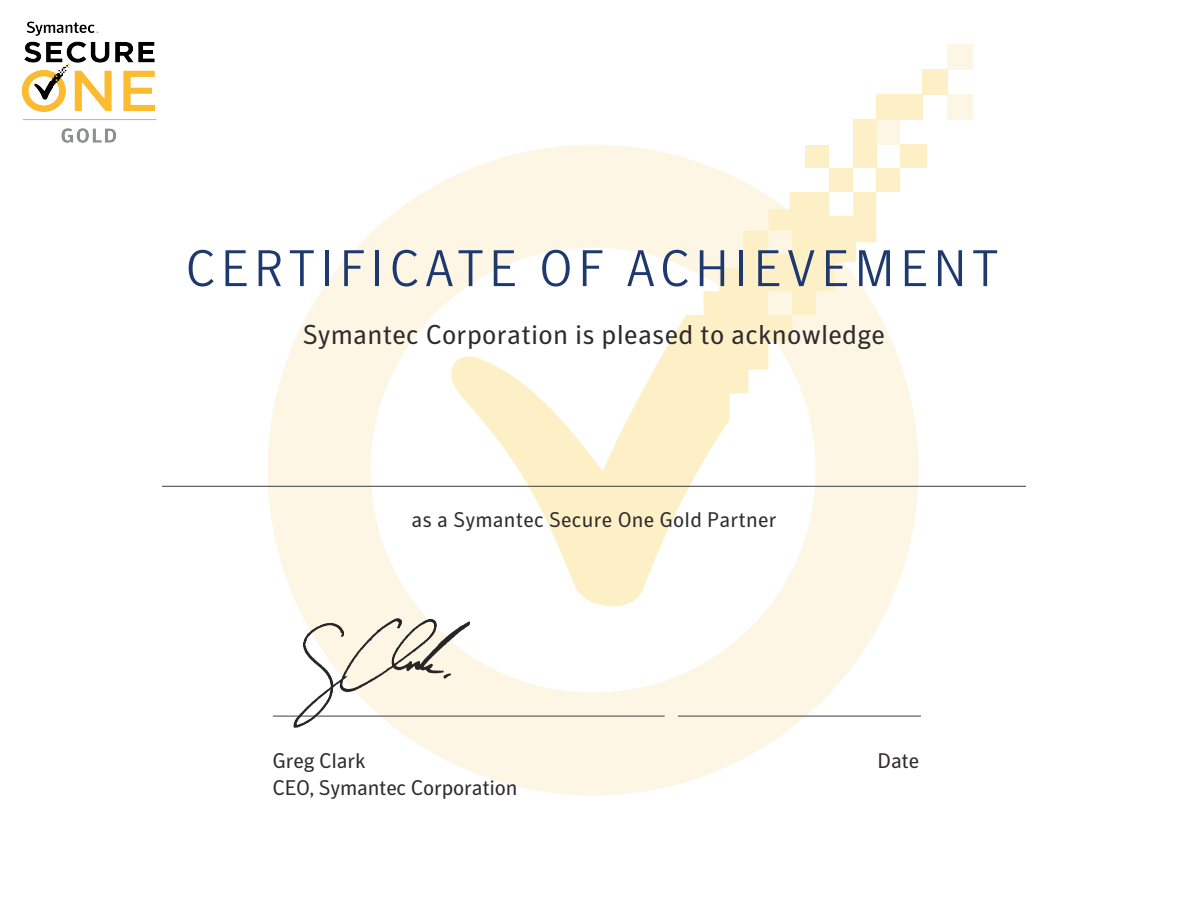
<style>
.page{position:relative;width:1188px;height:918px;background:#fff}
.page>*{position:absolute;margin:0;border:0;box-sizing:border-box;transform-origin:0 0}
.t1{font:300 51px "Symantec Sans";letter-spacing:.1em;color:#1e396e}
.t2{font:27px "Symantec Sans";letter-spacing:.01em;color:#2e2b2c}
.t3{font:21px "Symantec Sans";letter-spacing:-.01em;color:#2e2b2c}
.t4{font:21px "Symantec Sans";letter-spacing:.01em;color:#2e2b2c}
</style>
<div class="page">
<svg style="left:268px;top:145px;width:651px;height:651px"></svg>
<div style="left:948px;top:94px;width:25px;height:26px;background:#fef6e5"></div>
<div style="left:948px;top:44px;width:25px;height:25px;background:#fef6e5"></div>
<div style="left:876px;top:120px;width:24px;height:24px;background:#fef6e5"></div>
<div style="left:829px;top:168px;width:24px;height:24px;background:#fef0c6"></div>
<div style="left:900px;top:144px;width:27px;height:24px;background:#fef0c6"></div>
<div style="left:806px;top:146px;width:23px;height:22px;background:#fef0c6"></div>
<div style="left:876px;top:168px;width:24px;height:24px;background:#fef0c6"></div>
<div style="left:923px;top:69px;width:25px;height:25px;background:#fef0c6"></div>
<div style="left:876px;top:94px;width:47px;height:26px;background:#fef0c6"></div>
<div style="left:853px;top:120px;width:23px;height:48px;background:#fef0c6"></div>
<svg style="left:436px;top:192px;width:440px;height:423px"></svg>
<hr style="left:162px;top:486px;width:864px;height:1px;background:#3e3e3f">
<hr style="left:273px;top:716px;width:392px;height:1px;background:#3e3e3f">
<hr style="left:678px;top:716px;width:243px;height:1px;background:#3e3e3f">
<img style="left:271px;top:612px;width:239px;height:120px">
<img style="left:21px;top:21px;width:136px;height:122px">
<h1 class="t1" style="left:185px;top:239px;width:815px">CERTIFICATE OF ACHIEVEMENT</h1>
<p class="t2" style="left:303px;top:319px;width:584px">Symantec Corporation is pleased to acknowledge</p>
<p class="t4" style="left:411px;top:508px;width:367px">as a Symantec Secure One Gold Partner</p>
<p class="t3" style="left:273px;top:748px;width:95px">Greg Clark</p>
<p class="t3" style="left:878px;top:748px;width:43px">Date</p>
<p class="t3" style="left:273px;top:775px;width:246px">CEO, Symantec Corporation</p>
</div>
